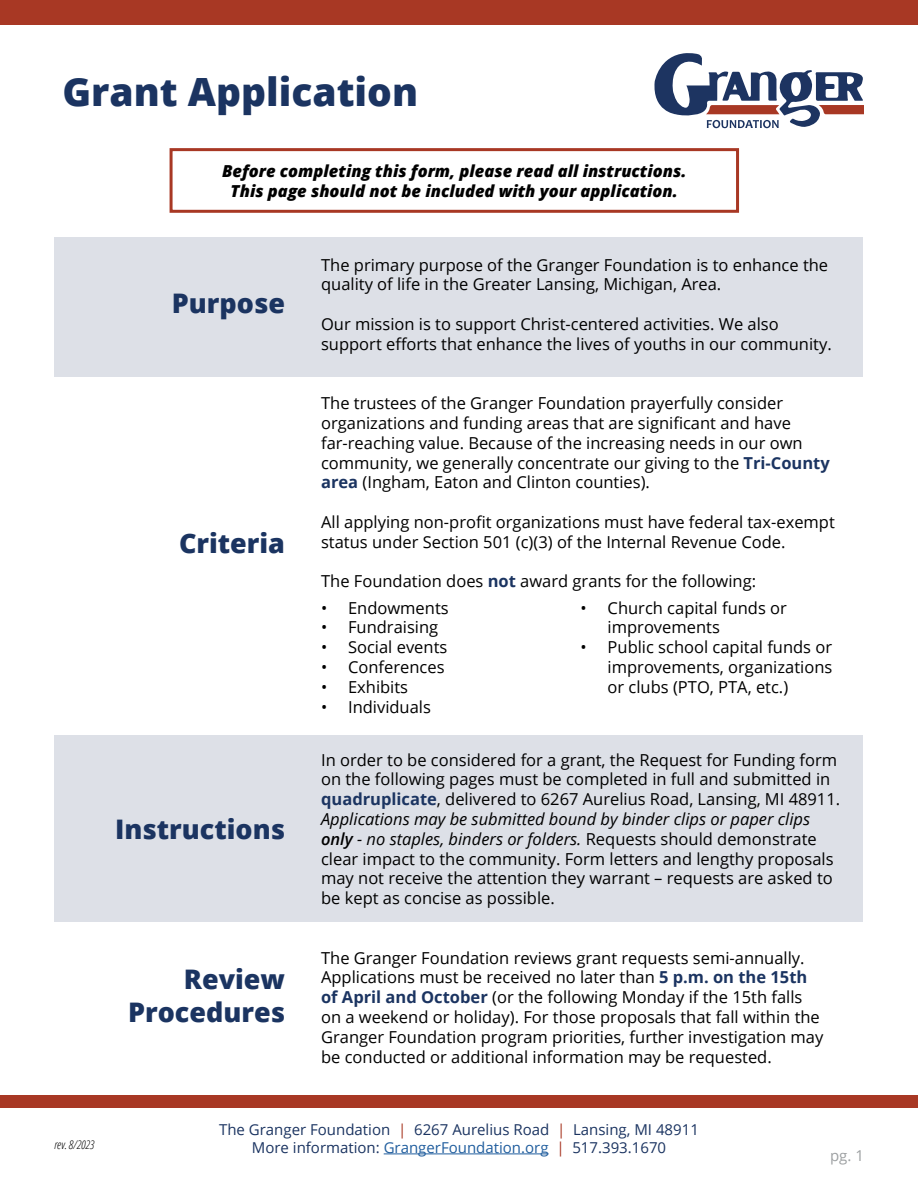
<style>
.page{position:relative;width:918px;height:1188px;background:#fff}
.page>*{position:absolute;margin:0;border:0;box-sizing:border-box;transform-origin:0 0}
.t1{font:800 39px "Open Sans";color:#1b3461}
.t2{font:800 27px/32.2px "Open Sans";color:#1b3461;text-align:right}
.t3{font:16.5px/19.8px "Open Sans";color:#000}
.t4{font:italic 800 16.5px/19.8px "Open Sans";color:#000;text-align:center}
.t5{font:15px/18px "Open Sans";color:#1b3461;text-align:center}
.t6{font:15px "Open Sans";color:#9da0a2}
.t7{font:italic 300 condensed 12px "Open Sans";color:#000}
.s1{font-weight:700;color:#1b3461}
.s2{font-style:italic}
.s3{font-weight:600;font-style:italic}
.s4{color:#a83824}
.s5{color:#215e9e}
</style>
<div class="page">
<hr style="left:384px;top:1154px;width:165px;height:1px;background:#215e9e">
<div style="left:0;top:0;width:918px;height:24px;background:#a83824"></div>
<div style="left:0;top:1095px;width:918px;height:13px;background:#a83824"></div>
<div style="left:55px;top:237px;width:808px;height:140px;background:#dde0e7"></div>
<div style="left:55px;top:736px;width:808px;height:186px;background:#dde0e7"></div>
<svg style="left:654px;top:53px;width:210px;height:75px"></svg>
<div style="left:170px;top:148px;width:569px;height:65px;border:3px solid #a83824"></div>
<h1 class="t1" style="left:62px;top:62px;width:357px">Grant Application</h1>
<p class="t4" style="left:222px;top:160px;width:466px">Before completing this form, please read all instructions.<br>This page should not be included with your application.</p>
<h2 class="t2" style="left:172px;top:285px;width:115px">Purpose</h2>
<h2 class="t2" style="left:179px;top:525px;width:108px">Criteria</h2>
<h2 class="t2" style="left:115px;top:812px;width:172px">Instructions</h2>
<h2 class="t2" style="left:128px;top:962px;width:159px">Review<br>Procedures</h2>
<p class="t3" style="left:321px;top:254px;width:509px">The primary purpose of the Granger Foundation is to enhance the quality of life in the Greater Lansing, Michigan, Area.</p>
<p class="t3" style="left:321px;top:314px;width:512px">Our mission is to support Christ-centered activities. We also support efforts that enhance the lives of youths in our community.</p>
<p class="t3" style="left:321px;top:393px;width:510px">The trustees of the Granger Foundation prayerfully consider organizations and funding areas that are significant and have far-reaching value. Because of the increasing needs in our own community, we generally concentrate our giving to the <span class="s1">Tri-County area</span> (Ingham, Eaton and Clinton counties).</p>
<p class="t3" style="left:321px;top:512px;width:515px">All applying non-profit organizations must have federal tax-exempt status under Section 501 (c)(3) of the Internal Revenue Code.</p>
<p class="t3" style="left:321px;top:571px;width:437px">The Foundation does <span class="s1">not</span> award grants for the following:</p>
<p class="t3" style="left:321px;top:597px;width:129px">• Endowments</p>
<p class="t3" style="left:321px;top:617px;width:119px">• Fundraising</p>
<p class="t3" style="left:321px;top:637px;width:128px">• Social events</p>
<p class="t3" style="left:321px;top:657px;width:125px">• Conferences</p>
<p class="t3" style="left:321px;top:677px;width:89px">• Exhibits</p>
<p class="t3" style="left:321px;top:696px;width:111px">• Individuals</p>
<p class="t3" style="left:608px;top:597px;width:181px;text-indent:-27px">• Church capital funds or improvements</p>
<p class="t3" style="left:608px;top:637px;width:226px;text-align:justify;text-indent:-27px">• Public school capital funds or improvements, organizations or clubs (PTO, PTA, etc.)</p>
<p class="t3" style="left:321px;top:749px;width:521px">In order to be considered for a grant, the Request for Funding form on the following pages must be completed in full and submitted in <span class="s1">quadruplicate</span>, delivered to 6267 Aurelius Road, Lansing, MI 48911.<br><span class="s2">Applications may be submitted bound by binder clips or paper clips </span><span class="s3">only</span> <span class="s2">- no staples, binders or folders.</span> Requests should demonstrate clear impact to the community. Form letters and lengthy proposals may not receive the attention they warrant – requests are asked to be kept as concise as possible.</p>
<p class="t3" style="left:321px;top:947px;width:504px">The Granger Foundation reviews grant requests semi-annually.<br>Applications must be received no later than <span class="s1">5 p.m. on the 15th of April and October</span> (or the following Monday if the 15th falls on a weekend or holiday). For those proposals that fall within the Granger Foundation program priorities, further investigation may be conducted or additional information may be requested.</p>
<p class="t7" style="left:54px;top:1137px;width:42px">rev. 8/2023</p>
<p class="t5" style="left:219px;top:1120px;width:481px">The Granger Foundation <span class="s4">|</span> 6267 Aurelius Road <span class="s4">|</span> Lansing, MI 48911<br>More information: <span class="s5">GrangerFoundation.org</span> <span class="s4">|</span> 517.393.1670</p>
<p class="t6" style="left:830px;top:1145px;width:35px">pg. 1</p>
</div>
